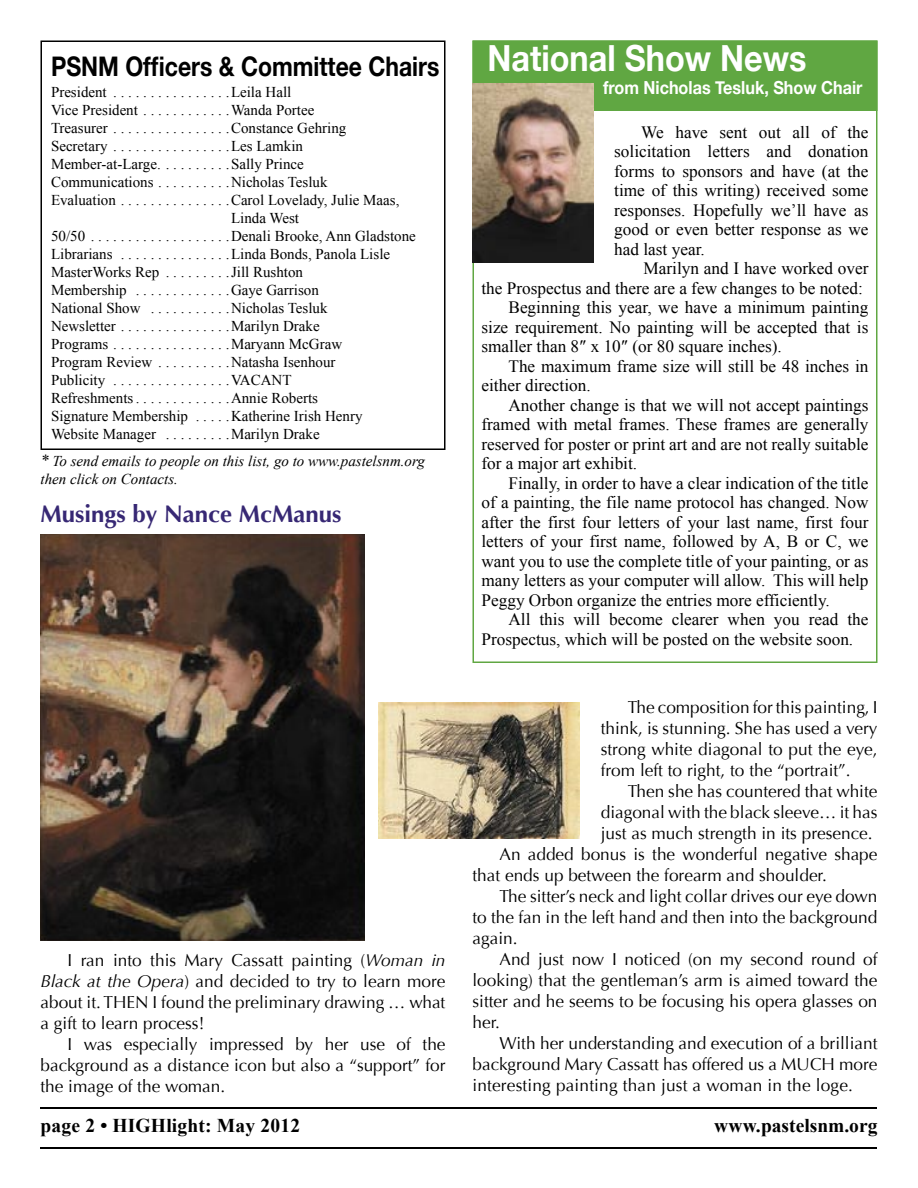
<style>
.page{position:relative;width:918px;height:1188px;background:#fff}
.page>*{position:absolute;margin:0;border:0;box-sizing:border-box;transform-origin:0 0}
.t1{font:700 36px "Helvetica Neue";color:#fff;scale:.9 1}
.t2{font:700 27px "Helvetica Neue";color:#000;scale:.85 1}
.t3{font:700 24px "Optima";color:#372874}
.t4{font:700 19.5px "Times New Roman";letter-spacing:.01em;color:#000}
.t5{font:700 18px "Helvetica Neue";color:#fff;scale:.9 1}
.t6{font:17.25px/19.5px "Times New Roman";color:#000;text-align:justify}
.t7{font:17.25px/21px "Optima";color:#000;text-align:justify}
.t8{font:15px/18px "Times New Roman";color:#000}
.t9{font:italic 15px/18px "Times New Roman";color:#000}
.s1{font-size:16.5px}
.s2{font-style:italic}
</style>
<div class="page">
<svg style="left:472px;top:111px;width:405px;height:552px"></svg>
<hr style="left:40px;top:1107px;width:837px;height:1px;background:#000">
<hr style="left:40px;top:1148px;width:837px;height:1px;background:#000">
<svg style="left:40px;top:40px;width:406px;height:410px"></svg>
<div style="left:472px;top:40px;width:406px;height:71px;background:#60a742"></div>
<img style="left:472px;top:84px;width:122px;height:178px">
<img style="left:40px;top:534px;width:324px;height:406px">
<img style="left:378px;top:702px;width:202px;height:137px">
<h2 class="t2" style="left:51px;top:50px;width:458px">PSNM Officers &amp; Committee Chairs</h2>
<p class="t8" style="left:51px;top:83px;width:350px">President . . . . . . . . . . . . . . . .Leila Hall<br>Vice President . . . . . . . . . . . .Wanda Portee<br>Treasurer . . . . . . . . . . . . . . . .Constance Gehring Secretary . . . . . . . . . . . . . . . .Les Lamkin Member-at-Large. . . . . . . . . .Sally Prince Communications . . . . . . . . . .Nicholas Tesluk<br>Evaluation . . . . . . . . . . . . . . .Carol Lovelady, Julie Maas,</p>
<p class="t8" style="left:51px;top:227px;width:366px">50/50 . . . . . . . . . . . . . . . . . . .Denali Brooke, Ann Gladstone Librarians . . . . . . . . . . . . . . .Linda Bonds, Panola Lisle MasterWorks Rep . . . . . . . . .Jill Rushton<br>Membership . . . . . . . . . . . . .Gaye Garrison<br>National Show . . . . . . . . . . .Nicholas Tesluk<br>Newsletter . . . . . . . . . . . . . . .Marilyn Drake<br>Programs . . . . . . . . . . . . . . . .Maryann McGraw<br>Program Review . . . . . . . . . .Natasha Isenhour<br>Publicity . . . . . . . . . . . . . . . .VACANT<br>Refreshments. . . . . . . . . . . . .Annie Roberts<br>Signature Membership . . . . .Katherine Irish Henry<br>Website Manager . . . . . . . . .Marilyn Drake</p>
<p class="t9" style="left:40px;top:452px;width:386px"><span class="s1">*</span> To send emails to people on this list, go to www.pastelsnm.org then click on Contacts.</p>
<h3 class="t3" style="left:40px;top:499px;width:303px">Musings by Nance McManus</h3>
<p class="t7" style="left:40px;top:949px;width:406px;text-indent:27px">I ran into this Mary Cassatt painting (<span class="s2">Woman in Black at the Opera</span>) and decided to try to learn more about it. THEN I found the preliminary drawing … what a gift to learn process!</p>
<p class="t7" style="left:40px;top:1033px;width:407px;text-indent:27px">I was especially impressed by her use of the background as a distance icon but also a “support” for the image of the woman.</p>
<h1 class="t1" style="left:488px;top:36px;width:356px">National Show News</h1>
<p class="t5" style="left:603px;top:76px;width:290px">from Nicholas Tesluk, Show Chair</p>
<p class="t6" style="left:614px;top:122px;width:256px;text-indent:27px">We have sent out all of the solicitation letters and donation forms to sponsors and have (at the time of this writing) received some responses. Hopefully we’ll have as good or even better response as we had last year.</p>
<p class="t6" style="left:643px;top:259px;width:226px">Marilyn and I have worked over</p>
<p class="t6" style="left:482px;top:278px;width:383px">the Prospectus and there are a few changes to be noted:</p>
<p class="t6" style="left:508px;top:298px;width:361px">Beginning this year, we have a minimum painting</p>
<p class="t6" style="left:482px;top:317px;width:389px">size requirement. No painting will be accepted that is</p>
<p class="t6" style="left:482px;top:337px;width:302px">smaller than 8″ x 10″ (or 80 square inches).</p>
<p class="t6" style="left:508px;top:356px;width:361px">The maximum frame size will still be 48 inches in</p>
<p class="t6" style="left:482px;top:376px;width:111px">either direction.</p>
<p class="t6" style="left:508px;top:395px;width:361px">Another change is that we will not accept paintings</p>
<p class="t6" style="left:482px;top:415px;width:388px">framed with metal frames. These frames are generally</p>
<p class="t6" style="left:482px;top:434px;width:389px">reserved for poster or print art and are not really suitable</p>
<p class="t6" style="left:482px;top:454px;width:157px">for a major art exhibit.</p>
<p class="t6" style="left:508px;top:473px;width:361px">Finally, in order to have a clear indication of the title</p>
<p class="t6" style="left:482px;top:493px;width:389px">of a painting, the file name protocol has changed. Now</p>
<p class="t6" style="left:482px;top:512px;width:388px">after the first four letters of your last name, first four</p>
<p class="t6" style="left:482px;top:532px;width:389px">letters of your first name, followed by A, B or C, we</p>
<p class="t6" style="left:482px;top:551px;width:388px">want you to use the complete title of your painting, or as</p>
<p class="t6" style="left:482px;top:571px;width:389px">many letters as your computer will allow. This will help</p>
<p class="t6" style="left:482px;top:590px;width:350px">Peggy Orbon organize the entries more efficiently.</p>
<p class="t6" style="left:508px;top:610px;width:361px">All this will become clearer when you read the</p>
<p class="t6" style="left:482px;top:629px;width:373px">Prospectus, which will be posted on the website soon.</p>
<p class="t7" style="left:601px;top:697px;width:278px;text-indent:27px">The composition for this painting, I think, is stunning. She has used a very strong white diagonal to put the eye, from left to right, to the “portrait”.</p>
<p class="t7" style="left:628px;top:781px;width:251px">Then she has countered that white</p>
<p class="t7" style="left:601px;top:802px;width:278px">diagonal with the black sleeve… it has</p>
<p class="t7" style="left:601px;top:823px;width:273px">just as much strength in its presence.</p>
<p class="t7" style="left:500px;top:844px;width:380px">An added bonus is the wonderful negative shape</p>
<p class="t7" style="left:472px;top:865px;width:356px">that ends up between the forearm and shoulder.</p>
<p class="t7" style="left:500px;top:886px;width:380px">The sitter’s neck and light collar drives our eye down</p>
<p class="t7" style="left:472px;top:907px;width:406px">to the fan in the left hand and then into the background</p>
<p class="t7" style="left:472px;top:928px;width:47px">again.</p>
<p class="t7" style="left:500px;top:949px;width:380px">And just now I noticed (on my second round of</p>
<p class="t7" style="left:472px;top:970px;width:406px">looking) that the gentleman’s arm is aimed toward the</p>
<p class="t7" style="left:472px;top:991px;width:407px">sitter and he seems to be focusing his opera glasses on</p>
<p class="t7" style="left:472px;top:1012px;width:29px">her.</p>
<p class="t7" style="left:500px;top:1033px;width:380px">With her understanding and execution of a brilliant</p>
<p class="t7" style="left:472px;top:1054px;width:407px">background Mary Cassatt has offered us a MUCH more</p>
<p class="t7" style="left:472px;top:1075px;width:382px">interesting painting than just a woman in the loge.</p>
<p class="t4" style="left:40px;top:1112px;width:261px">page 2 • HIGHlight: May 2012</p>
<p class="t4" style="left:714px;top:1112px;width:165px">www.pastelsnm.org</p>
</div>
